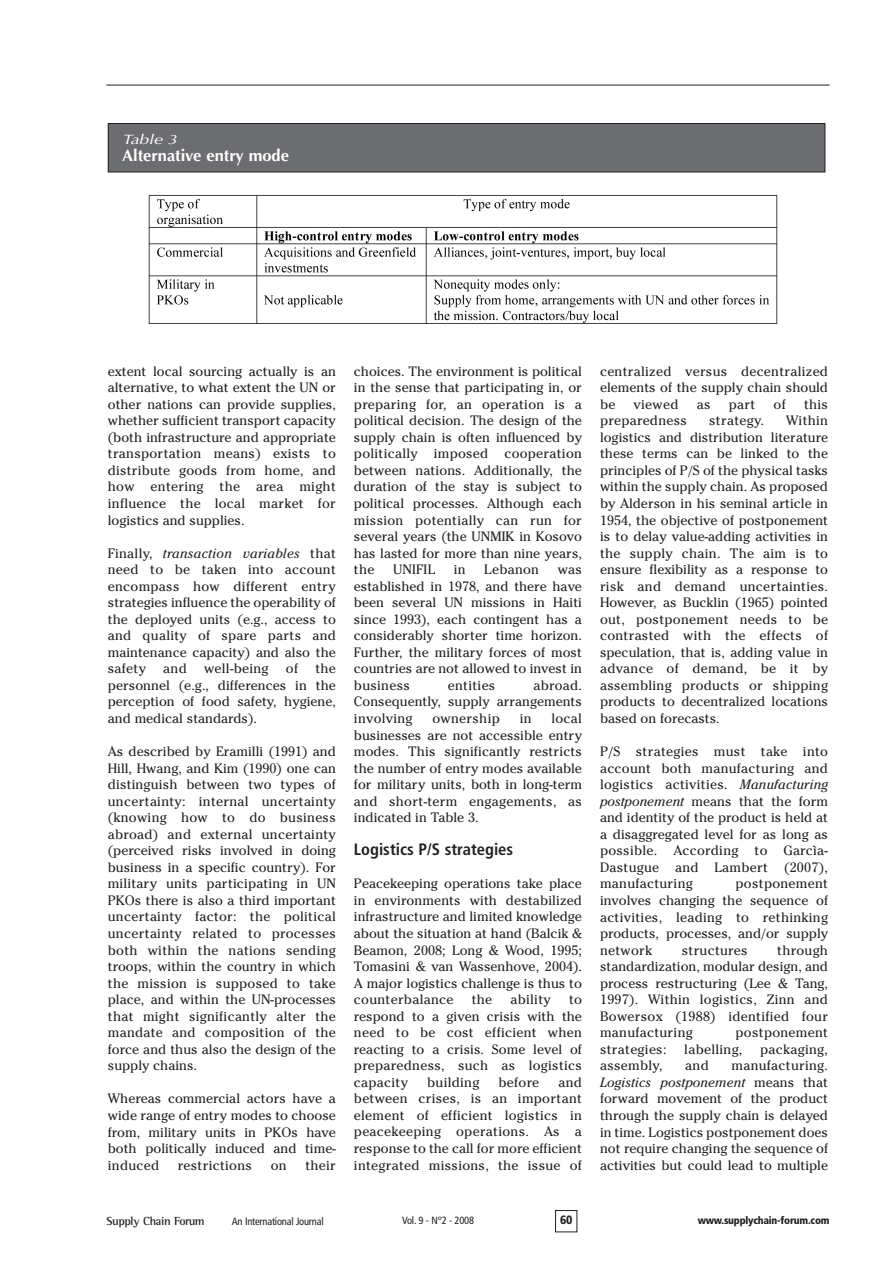
<style>
.page{position:relative;width:893px;height:1262px;background:#fff}
.page>*{position:absolute;margin:0;border:0;box-sizing:border-box;transform-origin:0 0}
.t1{font:700 condensed 16.5px "Frutiger";color:#231f20}
.t2{font:700 16.5px "Optima";color:#fff}
.t3{font:13.5px/16.5px "Cheltenham";color:#231f20;text-align:justify}
.t4{font:13.5px "Cheltenham";letter-spacing:.02em;color:#231f20}
.t5{font:italic 13.5px "Optima";color:#fff;scale:1.3 1}
.t6{font:700 12px "Rotis Semi Serif";letter-spacing:-.03em;color:#231f20}
.t7{font:900 condensed 12px "Frutiger";color:#231f20}
.t8{font:condensed 10.5px "Frutiger";letter-spacing:-.02em;color:#231f20}
.t9{font:900 condensed 10.5px "Frutiger";letter-spacing:-.02em;color:#231f20}
.s1{font-style:italic}
</style>
<div class="page">
<div style="left:555px;top:1210px;width:22px;height:22px;border:1px solid #231f20"></div>
<hr style="left:106px;top:85px;width:723px;height:1px;background:#231f20">
<img style="left:148px;top:195px;width:630px;height:129px">
<div style="left:108px;top:123px;width:717px;height:49px;background:#6c6d70"></div>
<div style="left:108px;top:123px;width:717px;height:49px;border:1px solid #231f20"></div>
<p class="t5" style="left:122px;top:134px;width:44px">Table 3</p>
<p class="t2" style="left:122px;top:149px;width:168px">Alternative entry mode</p>
<p class="t3" style="left:108px;top:364px;width:229px">extent local sourcing actually is an alternative, to what extent the UN or other nations can provide supplies, whether sufficient transport capacity (both infrastructure and appropriate transportation means) exists to distribute goods from home, and how entering the area might influence the local market for logistics and supplies.</p>
<p class="t3" style="left:108px;top:546px;width:229px">Finally, <span class="s1">transaction variables</span> that need to be taken into account encompass how different entry strategies influence the operability of the deployed units (e.g., access to and quality of spare parts and maintenance capacity) and also the safety</p>
<p class="t3" style="left:163px;top:662px;width:25px">and</p>
<p class="t4" style="left:204px;top:664px;width:66px">well-being</p>
<p class="t3" style="left:286px;top:662px;width:14px">of</p>
<p class="t3" style="left:108px;top:662px;width:229px;text-indent:207px">the personnel (e.g., differences in the perception of food safety, hygiene, and medical standards).</p>
<p class="t3" style="left:108px;top:744px;width:229px">As described by Eramilli (1991) and Hill, Hwang, and Kim (1990) one can distinguish between two types of uncertainty: internal uncertainty (knowing how to do business abroad) and external uncertainty (perceived risks involved in doing business in a specific country). For military units participating in UN PKOs there is also a third important uncertainty factor: the political uncertainty related to processes both within the nations sending troops, within the country in which the mission is supposed to take place, and within the UN-processes that might significantly alter the mandate and composition of the force and thus also the design of the supply chains.</p>
<p class="t3" style="left:108px;top:1091px;width:229px">Whereas commercial actors have a wide range of entry modes to choose from, military units in PKOs have both politically induced and time&shy;induced</p>
<p class="t4" style="left:178px;top:1160px;width:76px">restrictions</p>
<p class="t3" style="left:271px;top:1158px;width:17px">on</p>
<p class="t3" style="left:305px;top:1158px;width:32px">their</p>
<p class="t3" style="left:354px;top:364px;width:229px">choices. The environment is political in the sense that participating in, or preparing for, an operation is a political decision. The design of the supply chain is often influenced by politically imposed cooperation between nations. Additionally, the duration of the stay is subject to political processes. Although each mission potentially can run for several years (the UNMIK in Kosovo has lasted for more than nine years, the</p>
<p class="t3" style="left:393px;top:562px;width:44px">UNIFIL</p>
<p class="t3" style="left:454px;top:562px;width:13px">in</p>
<p class="t4" style="left:484px;top:564px;width:56px">Lebanon</p>
<p class="t3" style="left:354px;top:562px;width:229px;text-indent:204px">was established in 1978, and there have been several UN missions in Haiti since 1993), each contingent has a considerably shorter time horizon.<br>Further, the military forces of most countries are not allowed to invest in business</p>
<p class="t3" style="left:354px;top:678px;width:229px;text-indent:179px">abroad.<br>Consequently, supply arrangements involving</p>
<p class="t4" style="left:448px;top:680px;width:49px">entities</p>
<p class="t3" style="left:354px;top:711px;width:229px;text-indent:197px">local businesses are not accessible entry modes. This significantly restricts the number of entry modes available for military units, both in long-term and short-term engagements, as indicated in Table 3.</p>
<p class="t1" style="left:354px;top:843px;width:161px">Logistics P/S strategies</p>
<p class="t3" style="left:354px;top:876px;width:229px">Peacekeeping operations take place in environments with destabilized infrastructure and limited knowledge about the situation at hand (Balcik &amp; Beamon, 2008; Long &amp; Wood, 1995; Tomasini &amp; van Wassenhove, 2004).<br>A major logistics challenge is thus to counterbalance</p>
<p class="t4" style="left:432px;top:713px;width:69px">ownership</p>
<p class="t3" style="left:519px;top:711px;width:13px">in</p>
<p class="t3" style="left:471px;top:992px;width:22px">the</p>
<p class="t4" style="left:510px;top:994px;width:42px">ability</p>
<p class="t3" style="left:354px;top:992px;width:229px;text-indent:215px">to respond to a given crisis with the need to be cost efficient when reacting to a crisis. Some level of preparedness, such as logistics capacity</p>
<p class="t4" style="left:427px;top:1077px;width:54px">building</p>
<p class="t3" style="left:498px;top:1075px;width:42px">before</p>
<p class="t3" style="left:354px;top:1075px;width:229px;text-indent:204px">and between crises, is an important element of efficient logistics in peacekeeping operations. As a response to the call for more efficient integrated missions, the issue of</p>
<p class="t3" style="left:600px;top:364px;width:229px">centralized versus decentralized elements of the supply chain should be</p>
<p class="t3" style="left:633px;top:397px;width:46px">viewed</p>
<p class="t3" style="left:696px;top:397px;width:15px">as</p>
<p class="t3" style="left:728px;top:397px;width:28px">part</p>
<p class="t3" style="left:773px;top:397px;width:14px">of</p>
<p class="t3" style="left:804px;top:397px;width:26px">this</p>
<p class="t4" style="left:600px;top:416px;width:88px">preparedness</p>
<p class="t4" style="left:709px;top:416px;width:56px">strategy.</p>
<p class="t3" style="left:600px;top:414px;width:229px;text-indent:186px">Within logistics and distribution literature these terms can be linked to the principles of P/S of the physical tasks within the supply chain. As proposed by Alderson in his seminal article in 1954, the objective of postponement is to delay value-adding activities in the supply chain. The aim is to ensure flexibility as a response to risk and demand uncertainties.<br>However, as Bucklin (1965) pointed out, postponement needs to be contrasted with the effects of speculation, that is, adding value in advance of demand, be it by assembling products or shipping products to decentralized locations based on forecasts.</p>
<p class="t3" style="left:600px;top:744px;width:229px">P/S strategies must take into account both manufacturing and logistics activities. <span class="s1">Manufacturing postponement</span> means that the form and identity of the product is held at a disaggregated level for as long as possible. According to Garcìa-Dastugue and Lambert (2007), manufacturing</p>
<p class="t3" style="left:600px;top:876px;width:229px;text-indent:135px">postponement involves changing the sequence of activities, leading to rethinking products, processes, and/or supply network</p>
<p class="t3" style="left:600px;top:943px;width:229px;text-indent:177px">through standardization, modular design, and process restructuring (Lee &amp; Tang, 1997). Within logistics, Zinn and Bowersox (1988) identified four manufacturing</p>
<p class="t4" style="left:681px;top:945px;width:67px">structures</p>
<p class="t4" style="left:735px;top:1027px;width:94px">postponement</p>
<p class="t4" style="left:600px;top:1044px;width:68px">strategies:</p>
<p class="t4" style="left:684px;top:1044px;width:60px">labelling,</p>
<p class="t4" style="left:760px;top:1044px;width:69px">packaging,</p>
<p class="t4" style="left:600px;top:1060px;width:64px">assembly,</p>
<p class="t3" style="left:685px;top:1058px;width:25px">and</p>
<p class="t3" style="left:600px;top:1058px;width:229px;text-indent:131px">manufacturing.<br><span class="s1">Logistics postponement</span> means that forward movement of the product through the supply chain is delayed in time. Logistics postponement does not require changing the sequence of activities but could lead to multiple</p>
<p class="t6" style="left:106px;top:1216px;width:100px">Supply Chain Forum</p>
<p class="t8" style="left:232px;top:1217px;width:93px">An International Journal</p>
<p class="t8" style="left:402px;top:1216px;width:74px">Vol. 9 - N°2 - 2008</p>
<p class="t7" style="left:560px;top:1215px;width:14px">60</p>
<p class="t9" style="left:697px;top:1216px;width:133px">www.supplychain-forum.com</p>
</div>
